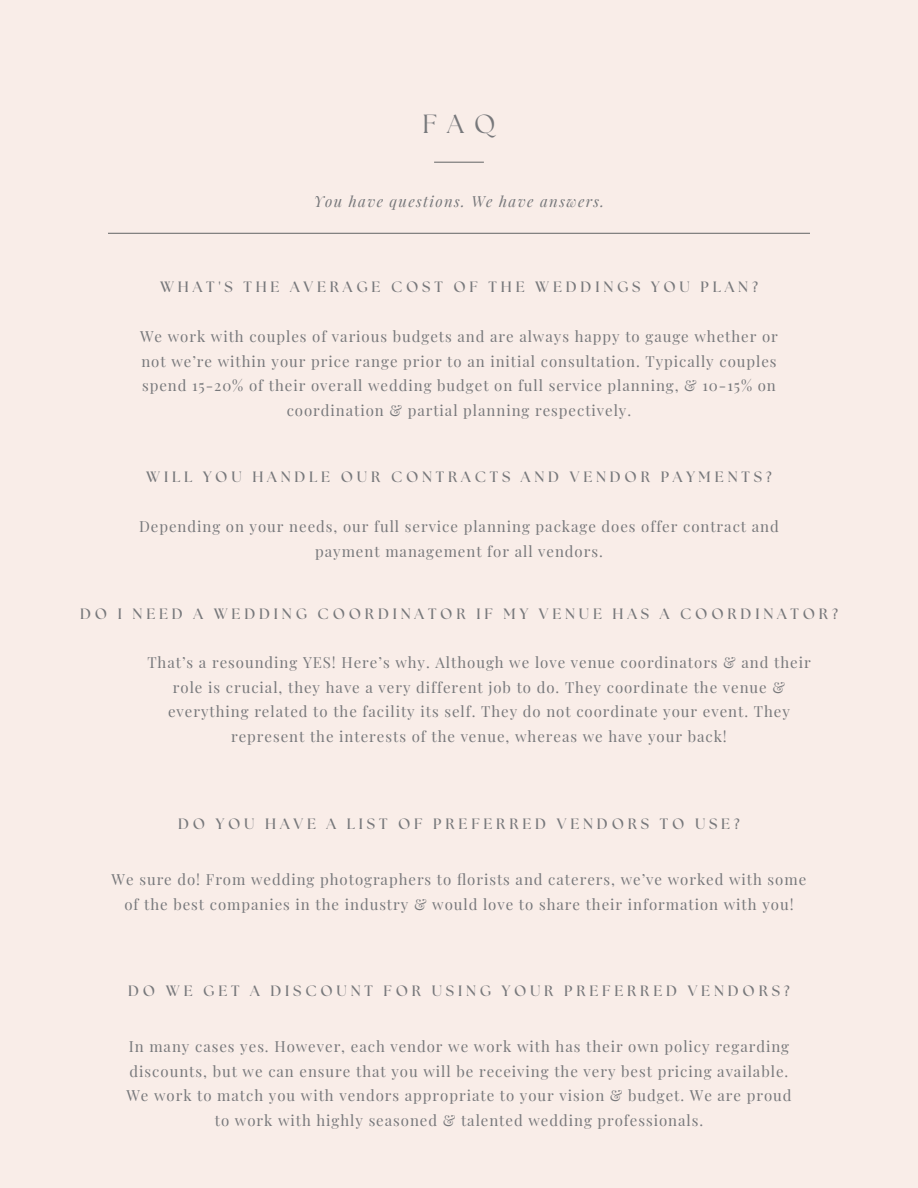
<style>
.page{position:relative;width:918px;height:1188px;background:#f9ede8}
.page>*{position:absolute;margin:0;border:0;box-sizing:border-box;transform-origin:0 0}
.t1{font:26.25px "The Seasons";color:#77787b}
.t2{font:15px/24.8px "Playfair Display";letter-spacing:.065em;color:#77787b;text-align:center}
.t3{font:700 15px "The Seasons";letter-spacing:.255em;color:#77787b}
.t4{font:italic 15px "Playfair Display";letter-spacing:.09em;color:#77787b}
</style>
<div class="page">
<hr style="left:434px;top:162px;width:50px;height:1px;background:#737373">
<hr style="left:108px;top:233px;width:702px;height:1px;background:#737373">
<h2 class="t1" style="left:423px;top:112px;width:74px">FAQ</h2>
<p class="t4" style="left:314px;top:191px;width:292px">You have questions. We have answers.</p>
<h2 class="t3" style="left:160px;top:280px;width:599px">WHAT'S THE AVERAGE COST OF THE WEDDINGS YOU PLAN?</h2>
<p class="t2" style="left:140px;top:323px;width:639px">We work with couples of various budgets and are always happy to gauge whether or not we’re within your price range prior to an initial consultation. Typically couples spend 15-20% of their overall wedding budget on full service planning, &amp; 10-15% on coordination &amp; partial planning respectively.</p>
<h2 class="t3" style="left:146px;top:470px;width:627px">WILL YOU HANDLE OUR CONTRACTS AND VENDOR PAYMENTS?</h2>
<p class="t2" style="left:139px;top:513px;width:641px">Depending on your needs, our full service planning package does offer contract and payment management for all vendors.</p>
<h2 class="t3" style="left:80px;top:607px;width:759px">DO I NEED A WEDDING COORDINATOR IF MY VENUE HAS A COORDINATOR?</h2>
<p class="t2" style="left:147px;top:649px;width:665px">That’s a resounding YES! Here’s why. Although we love venue coordinators &amp; and their role is crucial, they have a very different job to do. They coordinate the venue &amp; everything related to the facility its self. They do not coordinate your event. They represent the interests of the venue, whereas we have your back!</p>
<h2 class="t3" style="left:178px;top:817px;width:563px">DO YOU HAVE A LIST OF PREFERRED VENDORS TO USE?</h2>
<p class="t2" style="left:112px;top:866px;width:696px">We sure do! From wedding photographers to florists and caterers, we’ve worked with some of the best companies in the industry &amp; would love to share their information with you!</p>
<h1 class="t3" style="left:128px;top:984px;width:663px">DO WE GET A DISCOUNT FOR USING YOUR PREFERRED VENDORS?</h1>
<p class="t2" style="left:126px;top:1033px;width:667px">In many cases yes. However, each vendor we work with has their own policy regarding discounts, but we can ensure that you will be receiving the very best pricing available.<br>We work to match you with vendors appropriate to your vision &amp; budget. We are proud to work with highly seasoned &amp; talented wedding professionals.</p>
</div>
